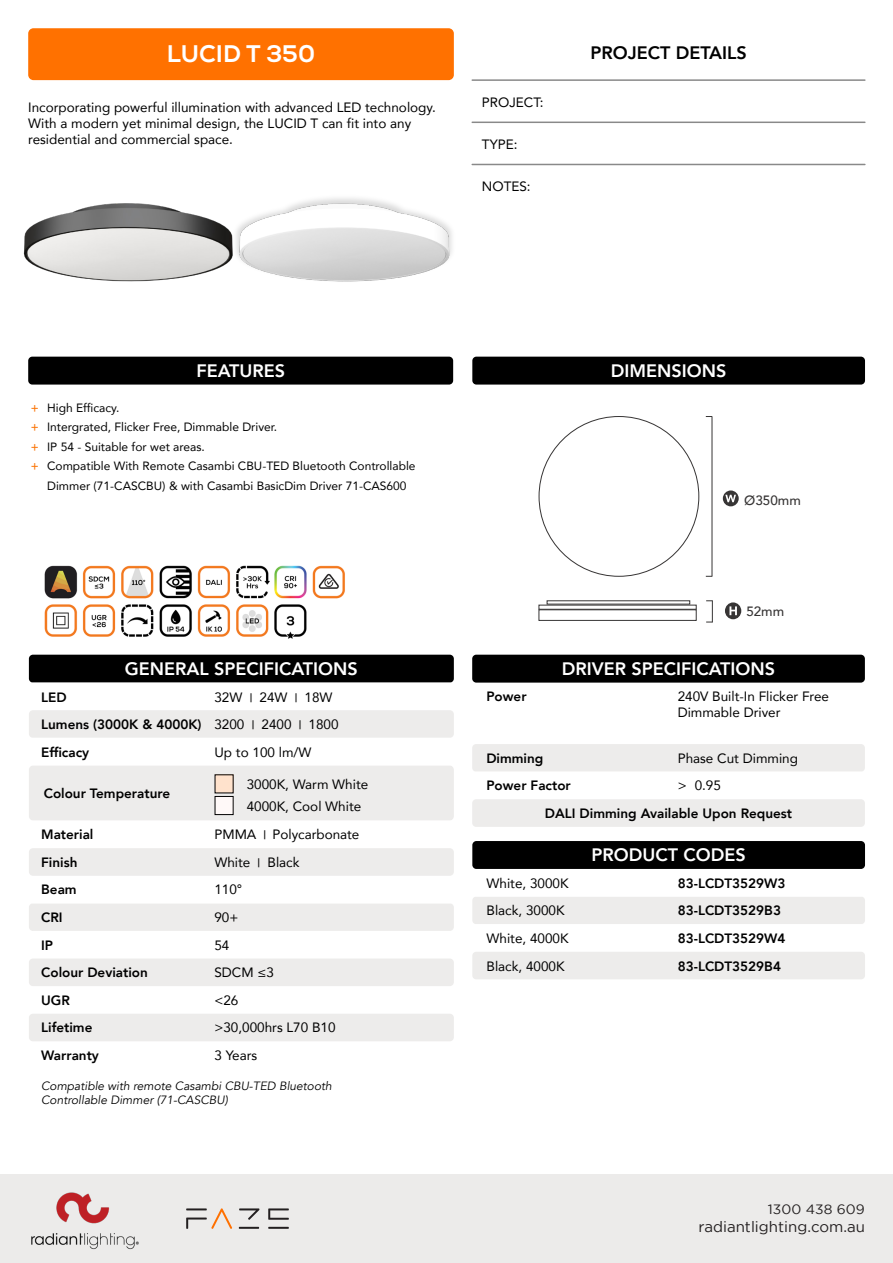
<style>
.page{position:relative;width:893px;height:1263px;background:#fff}
.page>*{position:absolute;margin:0;border:0;box-sizing:border-box;transform-origin:0 0}
.t1{font:800 24px "Nexa";color:#fff}
.t2{font:800 18px "Avenir";color:#fff}
.t3{font:800 18px "Avenir";color:#000}
.t4{font:15px "Gotham";color:#231f20}
.t5{font:13.5px/16.2px "Avenir";color:#000}
.t6{font:800 13.5px/27.3px "Avenir";color:#000}
.t7{font:13.5px "Gotham";letter-spacing:.005em;color:#231f20}
.t8{font:500 13.5px "Avenir";color:#373535}
.t9{font:12px/19.5px "Avenir";color:#000}
.t10{font:italic 12px/14.4px "Avenir";color:#000}
.t11{font:500 12px/19.5px "Avenir";color:#fb7200;text-align:justify}
.s1{font-weight:400}
</style>
<div class="page">
<img style="left:35px;top:565px;width:395px;height:90px">
<div style="left:28px;top:28px;width:426px;height:52px;background:#ff7100;border-radius:5px"></div>
<hr style="left:472px;top:79px;width:393px;height:2px;background:#898989">
<hr style="left:472px;top:122px;width:393px;height:1px;background:#898989">
<hr style="left:472px;top:164px;width:393px;height:1px;background:#898989">
<div style="left:28px;top:357px;width:425px;height:28px;background:#000;border-radius:4px"></div>
<div style="left:472px;top:357px;width:393px;height:28px;background:#000;border-radius:4px"></div>
<div style="left:29px;top:655px;width:425px;height:28px;background:#000;border-radius:4px"></div>
<div style="left:29px;top:765px;width:425px;height:55px;background:#edeceb;border-radius:4px"></div>
<div style="left:29px;top:710px;width:425px;height:28px;background:#edeceb;border-radius:4px"></div>
<div style="left:29px;top:903px;width:425px;height:28px;background:#edeceb;border-radius:4px"></div>
<div style="left:29px;top:848px;width:425px;height:28px;background:#edeceb;border-radius:4px"></div>
<div style="left:29px;top:958px;width:425px;height:28px;background:#edeceb;border-radius:4px"></div>
<div style="left:29px;top:1014px;width:425px;height:27px;background:#edeceb;border-radius:4px"></div>
<div style="left:215px;top:775px;width:18px;height:18px;background:#ffe2cc"></div>
<div style="left:215px;top:796px;width:18px;height:18px;background:#fff9f8"></div>
<div style="left:215px;top:796px;width:18px;height:19px;border:1px solid #000"></div>
<div style="left:472px;top:655px;width:393px;height:28px;background:#000;border-radius:4px"></div>
<div style="left:472px;top:841px;width:393px;height:28px;background:#000;border-radius:4px"></div>
<div style="left:472px;top:896px;width:393px;height:28px;background:#edeceb;border-radius:4px"></div>
<div style="left:472px;top:744px;width:393px;height:28px;background:#edeceb;border-radius:4px"></div>
<div style="left:472px;top:952px;width:393px;height:27px;background:#edeceb;border-radius:4px"></div>
<div style="left:472px;top:799px;width:393px;height:28px;background:#edeceb;border-radius:4px"></div>
<div style="left:0;top:1174px;width:893px;height:89px;background:#ecebea"></div>
<hr style="left:268px;top:1227px;width:21px;height:2px;background:#231f20">
<svg style="left:268px;top:1208px;width:21px;height:12px"></svg>
<hr style="left:239px;top:1227px;width:20px;height:2px;background:#231f20">
<svg style="left:239px;top:1208px;width:20px;height:12px"></svg>
<svg style="left:186px;top:1208px;width:46px;height:21px"></svg>
<img style="left:31px;top:1192px;width:108px;height:58px">
<img style="left:237px;top:201px;width:216px;height:81px">
<img style="left:23px;top:203px;width:212px;height:79px">
<hr style="left:712px;top:417px;width:1px;height:159px;background:#373535">
<svg style="left:706px;top:600px;width:7px;height:23px"></svg>
<svg style="left:723px;top:490px;width:16px;height:16px"></svg>
<svg style="left:725px;top:495px;width:11px;height:7px"></svg>
<div style="left:725px;top:602px;width:16px;height:17px;background:#373535;border-radius:50%"></div>
<svg style="left:729px;top:606px;width:8px;height:9px"></svg>
<div style="left:539px;top:610px;width:157px;height:11px;border:1px solid #373535"></div>
<h1 class="t1" style="left:167px;top:39px;width:150px">LUCID T 350</h1>
<p class="t5" style="left:28px;top:99px;width:409px">Incorporating powerful illumination with advanced LED technology.<br>With a modern yet minimal design, the LUCID T can fit into any residential and commercial space.</p>
<p class="t5" style="left:482px;top:94px;width:63px">PROJECT:</p>
<p class="t5" style="left:482px;top:135px;width:37px">TYPE:</p>
<p class="t5" style="left:482px;top:177px;width:50px">NOTES:</p>
<h2 class="t3" style="left:590px;top:39px;width:158px">PROJECT DETAILS</h2>
<p class="t11" style="left:31px;top:397px;width:9px">+ + + +</p>
<h2 class="t2" style="left:196px;top:357px;width:90px">FEATURES</h2>
<h2 class="t2" style="left:611px;top:356px;width:117px">DIMENSIONS</h2>
<p class="t9" style="left:47px;top:397px;width:370px">High Efficacy.<br>Intergrated, Flicker Free, Dimmable Driver.<br>IP 54 - Suitable for wet areas.<br>Compatible With Remote Casambi CBU-TED Bluetooth Controllable Dimmer (71-CASCBU) &amp; with Casambi BasicDim Driver 71-CAS600</p>
<p class="t8" style="left:744px;top:488px;width:58px">Ø350mm</p>
<h2 class="t2" style="left:125px;top:655px;width:234px">GENERAL SPECIFICATIONS</h2>
<p class="t8" style="left:746px;top:599px;width:39px">52mm</p>
<h2 class="t2" style="left:562px;top:655px;width:215px">DRIVER SPECIFICATIONS</h2>
<p class="t6" style="left:41px;top:684px;width:299px;text-indent:173px"><span class="s1">32W</span> <sup>|</sup> <span class="s1">24W</span> <sup>|</sup> <span class="s1">18W<br></span>Lumens (3000K &amp; 4000K) <span class="s1">3200</span> <sup>|</sup> <span class="s1">2400</span> <sup>|</sup> <span class="s1">1800<br></span>Efficacy</p>
<p class="t6" style="left:41px;top:684px;width:27px">LED</p>
<p class="t5" style="left:214px;top:743px;width:99px">Up to 100 lm/W</p>
<p class="t6" style="left:44px;top:779px;width:128px">Colour Temperature</p>
<p class="t5" style="left:247px;top:773px;width:123px;line-height:21.6px">3000K, Warm White<br>4000K, Cool White</p>
<p class="t6" style="left:41px;top:821px;width:54px">Material</p>
<p class="t5" style="left:214px;top:826px;width:146px">PMMA <sup>|</sup> Polycarbonate</p>
<p class="t6" style="left:41px;top:848px;width:38px">Finish</p>
<p class="t5" style="left:214px;top:854px;width:87px">White <sup>|</sup> Black</p>
<p class="t6" style="left:41px;top:876px;width:37px">Beam</p>
<p class="t5" style="left:214px;top:881px;width:29px">110°</p>
<p class="t6" style="left:41px;top:904px;width:23px">CRI</p>
<p class="t5" style="left:214px;top:909px;width:26px">90+</p>
<p class="t6" style="left:41px;top:931px;width:14px">IP</p>
<p class="t5" style="left:214px;top:936px;width:17px">54</p>
<p class="t6" style="left:41px;top:959px;width:108px">Colour Deviation</p>
<p class="t5" style="left:214px;top:964px;width:61px">SDCM ≤3</p>
<p class="t6" style="left:41px;top:986px;width:30px">UGR</p>
<p class="t5" style="left:214px;top:991px;width:26px">&lt;26</p>
<p class="t6" style="left:41px;top:1014px;width:53px">Lifetime</p>
<p class="t5" style="left:214px;top:1019px;width:123px">&gt;30,000hrs L70 B10</p>
<p class="t6" style="left:41px;top:1041px;width:59px">Warranty</p>
<p class="t5" style="left:214px;top:1047px;width:44px">3 Years</p>
<p class="t10" style="left:41px;top:1078px;width:292px">Compatible with remote Casambi CBU-TED Bluetooth<br>Controllable Dimmer (71-CASCBU)</p>
<p class="t6" style="left:486px;top:682px;width:42px">Power</p>
<p class="t6" style="left:486px;top:744px;width:59px">Dimming</p>
<p class="t5" style="left:678px;top:688px;width:153px">240V Built-In Flicker Free<br>Dimmable Driver</p>
<p class="t5" style="left:678px;top:749px;width:122px">Phase Cut Dimming</p>
<p class="t6" style="left:486px;top:772px;width:86px">Power Factor</p>
<p class="t5" style="left:678px;top:776px;width:45px">&gt; 0.95</p>
<p class="t6" style="left:545px;top:799px;width:249px">DALI Dimming Available Upon Request</p>
<h2 class="t2" style="left:591px;top:841px;width:156px">PRODUCT CODES</h2>
<p class="t5" style="left:486px;top:875px;width:84px">White, 3000K</p>
<p class="t6" style="left:678px;top:869px;width:109px">83-LCDT3529W3</p>
<p class="t5" style="left:486px;top:902px;width:80px">Black, 3000K</p>
<p class="t6" style="left:678px;top:897px;width:105px">83-LCDT3529B3</p>
<p class="t5" style="left:486px;top:930px;width:84px">White, 4000K</p>
<p class="t6" style="left:678px;top:925px;width:109px">83-LCDT3529W4</p>
<p class="t5" style="left:486px;top:957px;width:80px">Black, 4000K</p>
<p class="t6" style="left:678px;top:952px;width:105px">83-LCDT3529B4</p>
<p class="t7" style="left:768px;top:1202px;width:99px">1300 438 609</p>
<p class="t4" style="left:698px;top:1219px;width:168px">radiantlighting.com.au</p>
</div>
